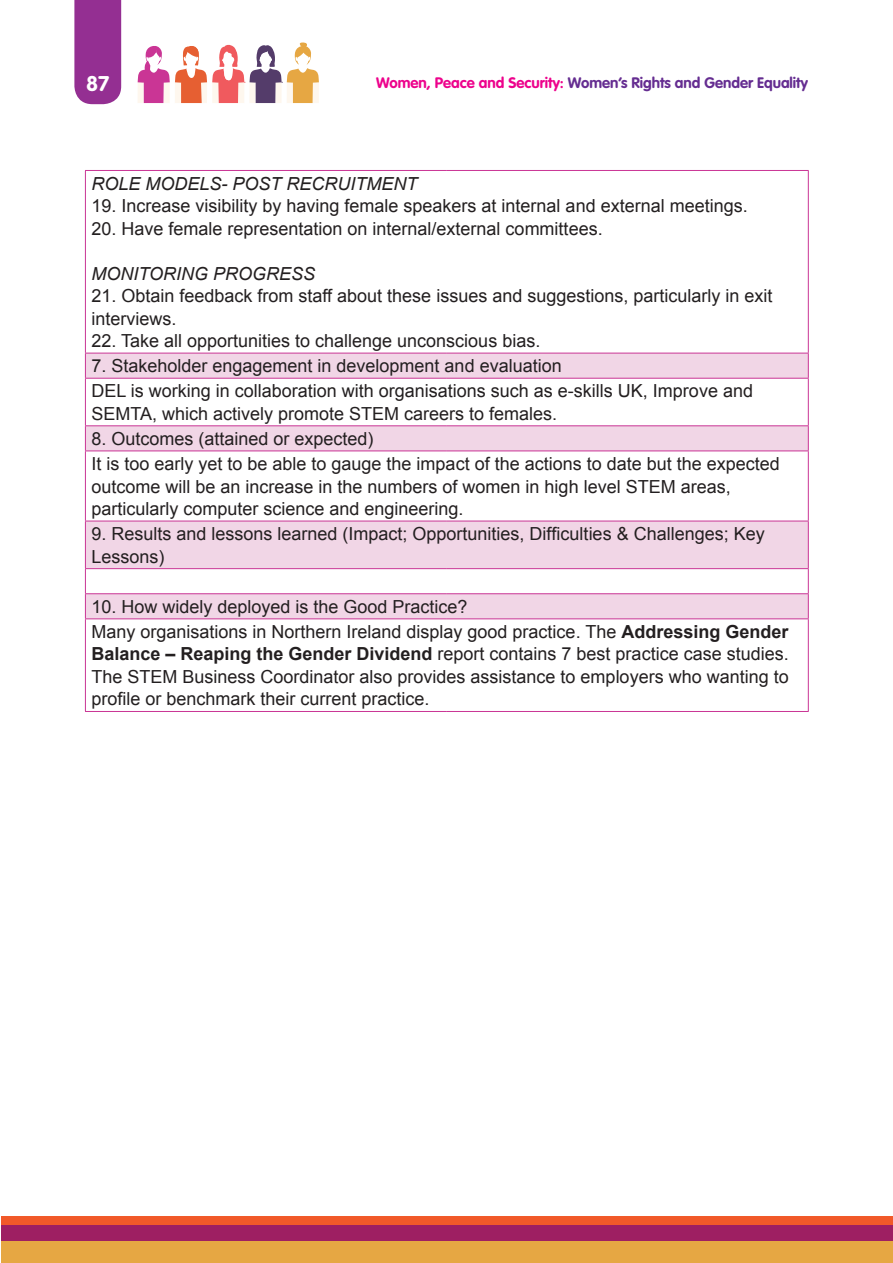
<style>
.page{position:relative;width:893px;height:1263px;background:#fff}
.page>*{position:absolute;margin:0;border:0;box-sizing:border-box;transform-origin:0 0}
.t1{font:700 21px "VAG Rounded";color:#fff}
.body_text{font:18px/22.5px "Arial";color:#231f20}
.body_text-2{font:italic 18px "Arial";color:#231f20}
.t2{font:700 15px "VAG Rounded";color:#652d91}
.s1{color:#ed028c}
.s2{font-weight:700}
</style>
<div class="page">
<div style="left:74px;top:0;width:47px;height:104px;background:#942f92"></div>
<div style="left:1px;top:1241px;width:892px;height:22px;background:#e6a743"></div>
<div style="left:1px;top:1225px;width:892px;height:16px;background:#9e1f62"></div>
<div style="left:1px;top:1216px;width:892px;height:9px;background:#f15929"></div>
<svg style="left:137px;top:42px;width:182px;height:61px"></svg>
<svg style="left:86px;top:171px;width:722px;height:540px"></svg>
<svg style="left:86px;top:354px;width:722px;height:264px"></svg>
<hr style="left:85px;top:170px;width:362px;height:1px;background:#ca3595">
<hr style="left:85px;top:171px;width:1px;height:182px;background:#ca3595">
<hr style="left:447px;top:170px;width:362px;height:1px;background:#ca3595">
<hr style="left:808px;top:171px;width:1px;height:182px;background:#ca3595">
<hr style="left:85px;top:353px;width:362px;height:1px;background:#ca3595">
<svg style="left:85px;top:353px;width:1px;height:25px"></svg>
<hr style="left:447px;top:353px;width:362px;height:1px;background:#ca3595">
<svg style="left:808px;top:353px;width:1px;height:25px"></svg>
<hr style="left:85px;top:378px;width:362px;height:1px;background:#ca3595">
<hr style="left:85px;top:379px;width:1px;height:46px;background:#ca3595">
<hr style="left:447px;top:378px;width:362px;height:1px;background:#ca3595">
<hr style="left:808px;top:379px;width:1px;height:46px;background:#ca3595">
<hr style="left:85px;top:425px;width:362px;height:1px;background:#ca3595">
<svg style="left:85px;top:426px;width:1px;height:24px"></svg>
<hr style="left:447px;top:425px;width:362px;height:1px;background:#ca3595">
<svg style="left:808px;top:426px;width:1px;height:24px"></svg>
<hr style="left:85px;top:450px;width:362px;height:1px;background:#ca3595">
<hr style="left:85px;top:451px;width:1px;height:70px;background:#ca3595">
<hr style="left:447px;top:450px;width:362px;height:1px;background:#ca3595">
<hr style="left:808px;top:451px;width:1px;height:70px;background:#ca3595">
<hr style="left:85px;top:521px;width:362px;height:1px;background:#ca3595">
<hr style="left:85px;top:521px;width:1px;height:47px;background:#ca3595">
<hr style="left:447px;top:521px;width:362px;height:1px;background:#ca3595">
<hr style="left:808px;top:521px;width:1px;height:47px;background:#ca3595">
<hr style="left:85px;top:568px;width:362px;height:1px;background:#ca3595">
<hr style="left:447px;top:568px;width:362px;height:1px;background:#ca3595">
<hr style="left:85px;top:593px;width:362px;height:1px;background:#ca3595">
<svg style="left:85px;top:569px;width:1px;height:49px"></svg>
<hr style="left:447px;top:593px;width:362px;height:1px;background:#ca3595">
<svg style="left:808px;top:569px;width:1px;height:49px"></svg>
<hr style="left:85px;top:618px;width:362px;height:1px;background:#ca3595">
<hr style="left:85px;top:619px;width:1px;height:92px;background:#ca3595">
<hr style="left:447px;top:618px;width:362px;height:1px;background:#ca3595">
<hr style="left:808px;top:619px;width:1px;height:92px;background:#ca3595">
<hr style="left:85px;top:711px;width:362px;height:1px;background:#ca3595">
<hr style="left:447px;top:711px;width:362px;height:1px;background:#ca3595">
<p class="t1" style="left:86px;top:71px;width:25px">87</p>
<p class="t2" style="left:376px;top:73px;width:433px"><span class="s1">Women, Peace and Security:</span> Women’s Rights and Gender Equality</p>
<p class="body_text-2" style="left:91px;top:173px;width:328px">ROLE MODELS- POST RECRUITMENT</p>
<p class="body_text" style="left:91px;top:195px;width:658px">19. Increase visibility by having female speakers at internal and external meetings.</p>
<p class="body_text" style="left:91px;top:217px;width:513px">20. Have female representation on internal/external committees.</p>
<p class="body_text-2" style="left:91px;top:263px;width:225px">MONITORING PROGRESS</p>
<p class="body_text" style="left:91px;top:285px;width:683px">21. Obtain feedback from staff about these issues and suggestions, particularly in exit interviews.</p>
<p class="body_text" style="left:91px;top:330px;width:450px">22. Take all opportunities to challenge unconscious bias.</p>
<p class="body_text" style="left:91px;top:355px;width:472px">7. Stakeholder engagement in development and evaluation</p>
<p class="body_text" style="left:91px;top:380px;width:663px">DEL is working in collaboration with organisations such as e-skills UK, Improve and<br>SEMTA, which actively promote STEM careers to females.</p>
<p class="body_text" style="left:91px;top:427px;width:284px">8. Outcomes (attained or expected)</p>
<p class="body_text" style="left:91px;top:453px;width:690px">It is too early yet to be able to gauge the impact of the actions to date but the expected outcome will be an increase in the numbers of women in high level STEM areas, particularly computer science and engineering.</p>
<p class="body_text" style="left:91px;top:523px;width:675px">9. Results and lessons learned (Impact; Opportunities, Difficulties &amp; Challenges; Key<br>Lessons)</p>
<p class="body_text" style="left:91px;top:595px;width:378px">10. How widely deployed is the Good Practice?</p>
<p class="body_text" style="left:91px;top:621px;width:699px;text-align:justify">Many organisations in Northern Ireland display good practice. The <span class="s2">Addressing Gender Balance – Reaping the Gender Dividend</span> report contains 7 best practice case studies.<br>The STEM Business Coordinator also provides assistance to employers who wanting to profile or benchmark their current practice.</p>
</div>
